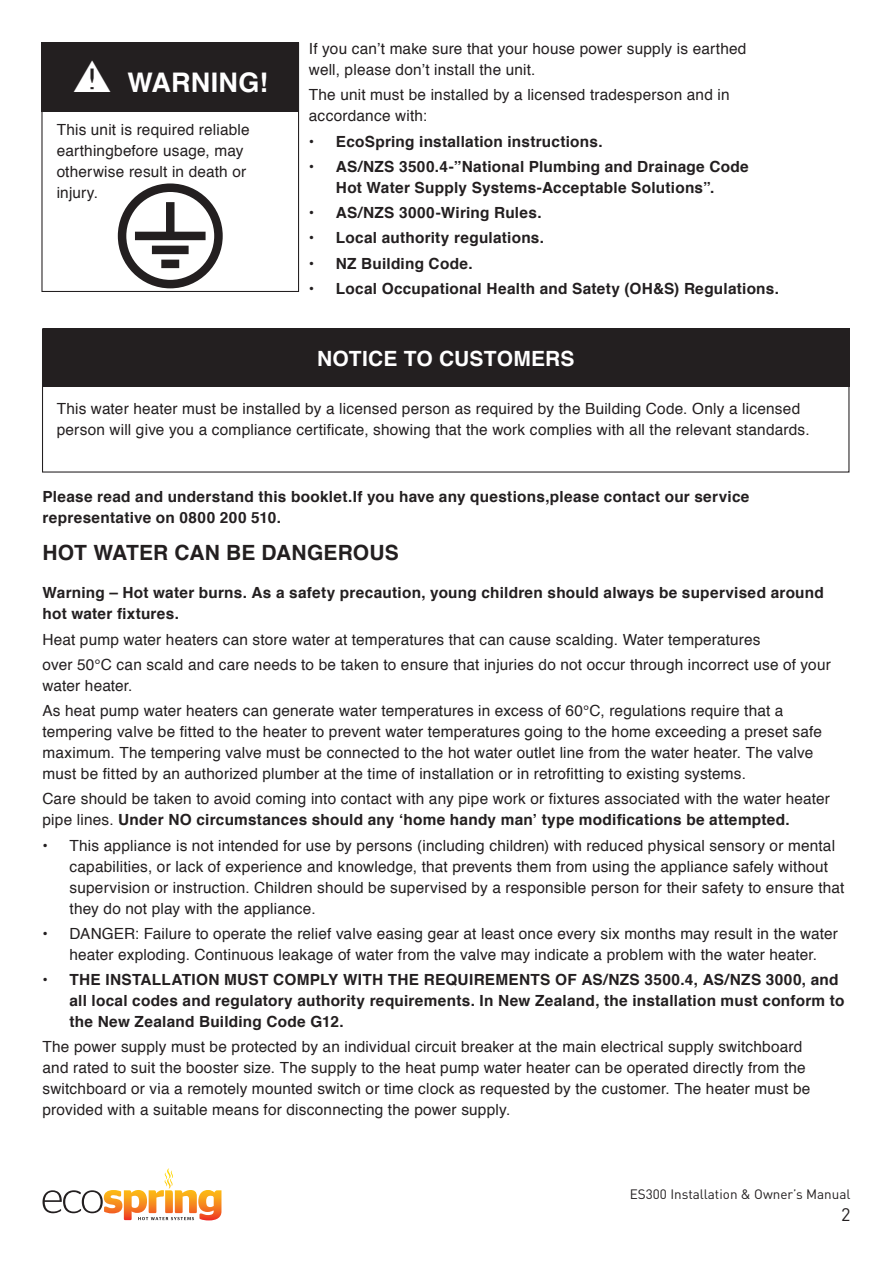
<style>
.page{position:relative;width:893px;height:1263px;background:#fff}
.page>*{position:absolute;margin:0;border:0;box-sizing:border-box;transform-origin:0 0}
.t1{font:700 27px "Helvetica";letter-spacing:.01em;color:#fff}
.t2{font:700 21px "Helvetica";letter-spacing:.005em;color:#231f20}
.t3{font:700 21px "Helvetica";letter-spacing:.01em;color:#fff}
.t4{font:18px "DIN Pro";color:#231f20}
.t5{font:15.3px/21px "Helvetica";letter-spacing:.01em;color:#231f20}
.t6{font:700 15.3px/21px "Helvetica";letter-spacing:.015em;color:#231f20}
.t7{font:13.5px "DIN Pro";color:#231f20}
.s1{font-weight:400}
.s2{font-weight:700}
</style>
<div class="page">
<svg style="left:43px;top:1168px;width:178px;height:52px"></svg>
<div style="left:43px;top:328px;width:806px;height:59px;background:#231f20"></div>
<div style="left:42px;top:43px;width:257px;height:69px;background:#231f20"></div>
<div style="left:42px;top:328px;width:807px;height:145px;border:1px solid #231f20"></div>
<div style="left:41px;top:43px;width:258px;height:249px;border:1px solid #231f20"></div>
<div style="left:118px;top:183px;width:105px;height:105px;border:9px solid #231f20;border-radius:50%"></div>
<div style="left:135px;top:232px;width:71px;height:8px;background:#231f20"></div>
<div style="left:152px;top:246px;width:37px;height:8px;background:#231f20"></div>
<div style="left:161px;top:260px;width:18px;height:8px;background:#231f20"></div>
<div style="left:166px;top:202px;width:9px;height:36px;background:#231f20"></div>
<h1 class="t1" style="left:127px;top:61px;width:142px">WARNING!</h1>
<p class="t5" style="left:57px;top:119px;width:195px">This unit is required reliable earthingbefore usage, may otherwise result in death or injury.</p>
<p class="t5" style="left:309px;top:39px;width:439px">If you can’t make sure that your house power supply is earthed well, please don’t install the unit.</p>
<p class="t5" style="left:309px;top:85px;width:422px">The unit must be installed by a licensed tradesperson and in accordance with:</p>
<p class="t6" style="left:309px;top:131px;width:295px"><span class="s1">•</span> EcoSpring installation instructions.</p>
<p class="t6" style="left:309px;top:156px;width:441px;text-align:center"><span class="s1">•</span> AS/NZS 3500.4-”National Plumbing and Drainage Code<br>Hot Water Supply Systems-Acceptable Solutions”.</p>
<p class="t6" style="left:309px;top:202px;width:234px"><span class="s1">•</span> AS/NZS 3000-Wiring Rules.</p>
<p class="t6" style="left:309px;top:228px;width:237px"><span class="s1">•</span> Local authority regulations.</p>
<p class="t6" style="left:309px;top:253px;width:165px"><span class="s1">•</span> NZ Building Code.</p>
<p class="t6" style="left:309px;top:278px;width:472px"><span class="s1">•</span> Local Occupational Health and Satety (OH&amp;S) Regulations.</p>
<h2 class="t3" style="left:317px;top:341px;width:259px">NOTICE TO CUSTOMERS</h2>
<p class="t5" style="left:57px;top:398px;width:754px">This water heater must be installed by a licensed person as required by the Building Code. Only a licensed person will give you a compliance certificate, showing that the work complies with all the relevant standards.</p>
<p class="t6" style="left:43px;top:486px;width:708px">Please read and understand this booklet.If you have any questions,please contact our service representative on 0800 200 510.</p>
<h2 class="t2" style="left:43px;top:536px;width:358px">HOT WATER CAN BE DANGEROUS</h2>
<p class="t6" style="left:43px;top:583px;width:783px">Warning – Hot water burns. As a safety precaution, young children should always be supervised around hot water fixtures.</p>
<p class="t5" style="left:43px;top:627px;width:790px;line-height:25.2px">Heat pump water heaters can store water at temperatures that can cause scalding. Water temperatures<br>over 50°C can scald and care needs to be taken to ensure that injuries do not occur through incorrect use of your</p>
<p class="t5" style="left:43px;top:673px;width:742px;line-height:25.2px">water heater.<br>As heat pump water heaters can generate water temperatures in excess of 60°C, regulations require that a</p>
<p class="t5" style="left:43px;top:722px;width:781px">tempering valve be fitted to the heater to prevent water temperatures going to the home exceeding a preset safe maximum. The tempering valve must be connected to the hot water outlet line from the water heater. The valve must be fitted by an authorized plumber at the time of installation or in retrofitting to existing systems.</p>
<p class="t5" style="left:43px;top:789px;width:789px">Care should be taken to avoid coming into contact with any pipe work or fixtures associated with the water heater pipe lines. <span class="s2">Under NO circumstances should any ‘home handy man’ type modifications be attempted.</span></p>
<p class="t5" style="left:70px;top:835px;width:776px;text-indent:-27px">• This appliance is not intended for use by persons (including children) with reduced physical sensory or mental capabilities, or lack of experience and knowledge, that prevents them from using the appliance safely without supervision or instruction. Children should be supervised by a responsible person for their safety to ensure that they do not play with the appliance.</p>
<p class="t5" style="left:43px;top:923px;width:797px;text-align:center">• DANGER: Failure to operate the relief valve easing gear at least once every six months may result in the water heater exploding. Continuous leakage of water from the valve may indicate a problem with the water heater.</p>
<p class="t6" style="left:70px;top:969px;width:776px;text-indent:-27px"><span class="s1">•</span> THE INSTALLATION MUST COMPLY WITH THE REQUIREMENTS OF AS/NZS 3500.4, AS/NZS 3000, and all local codes and regulatory authority requirements. In New Zealand, the installation must conform to the New Zealand Building Code G12.</p>
<p class="t5" style="left:43px;top:1037px;width:769px">The power supply must be protected by an individual circuit breaker at the main electrical supply switchboard and rated to suit the booster size. The supply to the heat pump water heater can be operated directly from the switchboard or via a remotely mounted switch or time clock as requested by the customer. The heater must be provided with a suitable means for disconnecting the power supply.</p>
<p class="t7" style="left:630px;top:1185px;width:222px">ES300 Installation &amp; Owner’s Manual</p>
<p class="t4" style="left:841px;top:1202px;width:11px">2</p>
</div>
